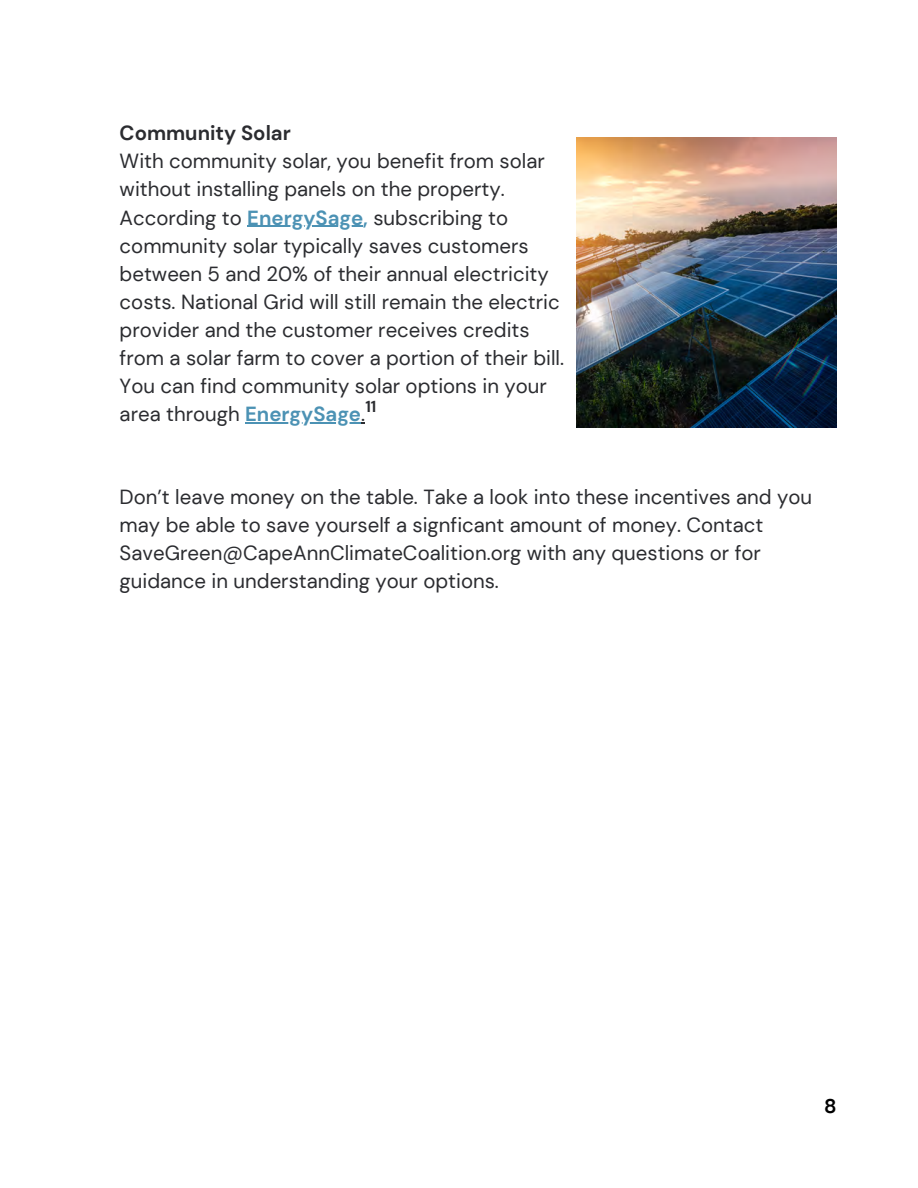
<style>
.page{position:relative;width:918px;height:1188px;background:#fff}
.page>*{position:absolute;margin:0;border:0;box-sizing:border-box;transform-origin:0 0}
.t1{font:20.4px/28.2px "DM Sans";color:#2b2c30}
.t2{font:700 20.4px "DM Sans";color:#2b2c30}
.t3{font:700 19.8px "DM Sans";color:#000}
.t4{font:700 15.9px "DM Sans";color:#2b2c30}
.s1{font-weight:700;color:#4c92b4}
</style>
<div class="page">
<img style="left:576px;top:138px;width:260px;height:289px">
<hr style="left:247px;top:226px;width:116px;height:1px;background:#4c92b4">
<hr style="left:245px;top:423px;width:116px;height:1px;background:#4c92b4">
<p class="t2" style="left:120px;top:120px;width:173px">Community Solar</p>
<p class="t1" style="left:120px;top:147px;width:446px">With community solar, you benefit from solar without installing panels on the property.<br>According to <span class="s1">EnergySage,</span> subscribing to community solar typically saves customers between 5 and 20% of their annual electricity costs. National Grid will still remain the electric provider and the customer receives credits from a solar farm to cover a portion of their bill.<br>You can find community solar options in your area through <span class="s1">EnergySage</span>.</p>
<p class="t4" style="left:365px;top:396px;width:12px">11</p>
<p class="t1" style="left:120px;top:483px;width:694px">Don’t leave money on the table. Take a look into these incentives and you may be able to save yourself a signficant amount of money. Contact SaveGreen@CapeAnnClimateCoalition.org with any questions or for guidance in understanding your options.</p>
<p class="t3" style="left:824px;top:1093px;width:14px">8</p>
</div>
